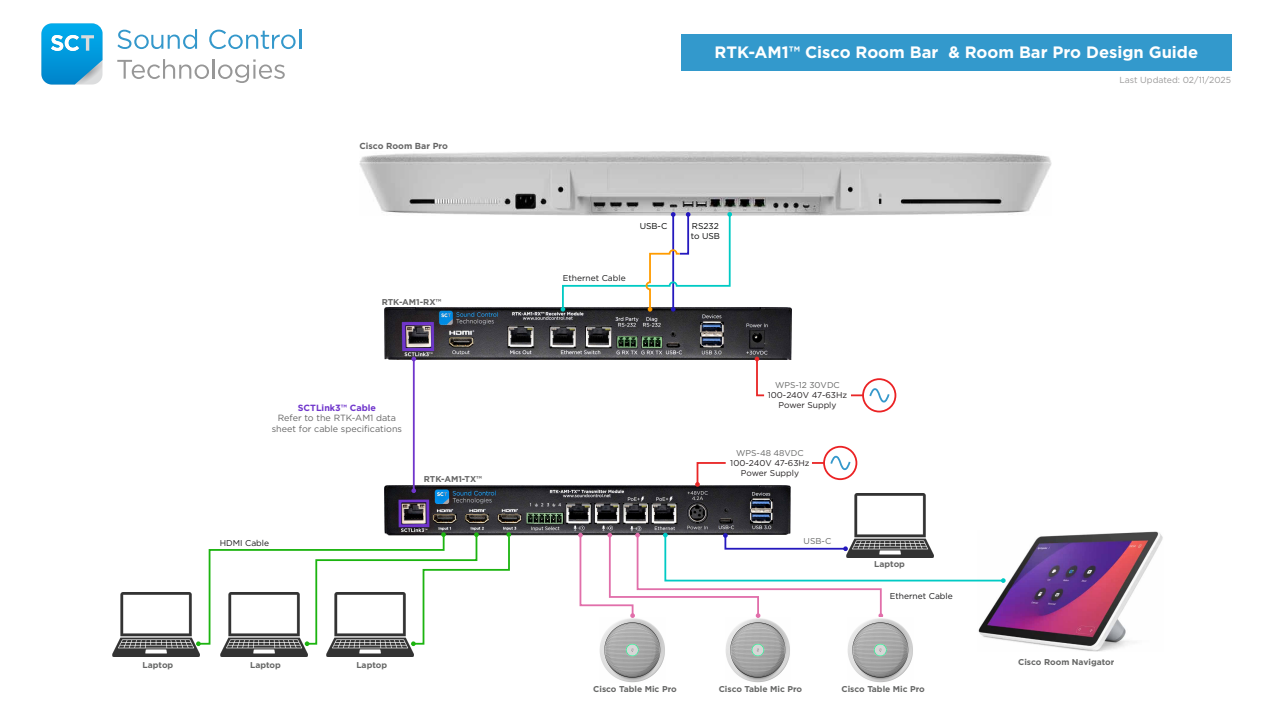
<style>
.page{position:relative;width:1276px;height:718px;background:#fff}
.page>*{position:absolute;margin:0;border:0;box-sizing:border-box;transform-origin:0 0}
.t1{font:700 16.5px "Gotham";color:#fff}
.t2{font:9px/10.8px "Gotham HTF";color:#666;text-align:center}
.t3{font:700 9px "Gotham";color:#7036cc}
.t4{font:8.77px "Gotham";color:#9a9999}
.t5{font:700 8.77px "Gotham";color:#666}
.t6{font:700 8.48px "Gotham";color:#666766}
.t7{font:8.48px/10.1px "Gotham";color:#231f20;text-align:center}
.t8{font:8.48px "Gotham";color:#171718}
.t9{font:8.48px "Gotham";color:#666766}
.t10{font:700 8.48px "Gotham";color:#666}
.t11{font:8.48px/10.1px "Gotham";color:#030403}
</style>
<div class="page">
<img style="left:113px;top:592px;width:87px;height:64px">
<img style="left:220px;top:646px;width:87px;height:10px">
<img style="left:327px;top:646px;width:86px;height:10px">
<img style="left:854px;top:493px;width:72px;height:39px">
<img style="left:359px;top:152px;width:692px;height:63px">
<img style="left:978px;top:531px;width:185px;height:120px">
<img style="left:599px;top:618px;width:66px;height:65px">
<img style="left:725px;top:618px;width:65px;height:65px">
<img style="left:385px;top:308px;width:406px;height:51px">
<img style="left:384px;top:485px;width:406px;height:50px">
<svg style="left:117px;top:29px;width:80px;height:20px"></svg>
<svg style="left:209px;top:30px;width:86px;height:19px"></svg>
<hr style="left:299px;top:29px;width:2px;height:20px;background:#3498cb">
<svg style="left:117px;top:59px;width:92px;height:20px"></svg>
<hr style="left:212px;top:59px;width:3px;height:20px;background:#979797">
<svg style="left:218px;top:59px;width:67px;height:24px"></svg>
<svg style="left:41px;top:23px;width:61px;height:61px;background:#2da8de"></svg>
<svg style="left:196px;top:532px;width:315px;height:114px"></svg>
<svg style="left:578px;top:532px;width:427px;height:86px"></svg>
<svg style="left:411px;top:356px;width:5px;height:5px"></svg>
<svg style="left:411px;top:488px;width:5px;height:5px"></svg>
<div style="left:681px;top:34px;width:550px;height:37px;background:#39c"></div>
<div style="left:862px;top:378px;width:34px;height:34px;border:2px solid #eb2224;border-radius:50%"></div>
<svg style="left:851px;top:387px;width:39px;height:16px"></svg>
<div style="left:823px;top:446px;width:34px;height:34px;border:2px solid #eb2224;border-radius:50%"></div>
<svg style="left:812px;top:455px;width:39px;height:16px"></svg>
<svg style="left:695px;top:462px;width:32px;height:24px"></svg>
<svg style="left:754px;top:356px;width:12px;height:41px"></svg>
<img style="left:848px;top:617px;width:65px;height:66px">
<hr style="left:413px;top:359px;width:2px;height:131px;background:#7036cc">
<svg style="left:560px;top:212px;width:172px;height:99px"></svg>
<p class="t5" style="left:359px;top:140px;width:90px">Cisco Room Bar Pro</p>
<p class="t10" style="left:382px;top:296px;width:61px">RTK-AM1-RX™</p>
<p class="t3" style="left:298px;top:401px;width:80px">SCTLink3™ Cable</p>
<p class="t2" style="left:272px;top:412px;width:132px">Refer to the RTK-AM1 data sheet for cable specifications</p>
<p class="t10" style="left:424px;top:473px;width:60px">RTK-AM1-TX™</p>
<p class="t8" style="left:220px;top:537px;width:51px">HDMI Cable</p>
<p class="t6" style="left:143px;top:659px;width:32px">Laptop</p>
<p class="t6" style="left:250px;top:659px;width:32px">Laptop</p>
<p class="t6" style="left:356px;top:659px;width:32px">Laptop</p>
<h1 class="t1" style="left:714px;top:41px;width:485px">RTK-AM1™ Cisco Room Bar &amp; Room Bar Pro Design Guide</h1>
<p class="t11" style="left:639px;top:220px;width:29px">USB-C</p>
<p class="t8" style="left:563px;top:272px;width:64px">Ethernet Cable</p>
<p class="t11" style="left:691px;top:220px;width:31px">RS232 to USB</p>
<p class="t9" style="left:775px;top:379px;width:66px">WPS-12 30VDC</p>
<p class="t7" style="left:768px;top:389px;width:81px">100-240V 47-63Hz<br>Power Supply</p>
<p class="t9" style="left:736px;top:447px;width:69px">WPS-48 48VDC</p>
<p class="t7" style="left:730px;top:458px;width:81px">100-240V 47-63Hz<br>Power Supply</p>
<p class="t9" style="left:803px;top:535px;width:29px">USB-C</p>
<p class="t6" style="left:874px;top:558px;width:32px">Laptop</p>
<p class="t8" style="left:890px;top:590px;width:64px">Ethernet Cable</p>
<p class="t6" style="left:593px;top:682px;width:85px">Cisco Table Mic Pro</p>
<p class="t6" style="left:718px;top:682px;width:85px">Cisco Table Mic Pro</p>
<p class="t6" style="left:841px;top:682px;width:85px">Cisco Table Mic Pro</p>
<p class="t4" style="left:1119px;top:74px;width:113px">Last Updated: 02/11/2025</p>
<p class="t6" style="left:1018px;top:656px;width:98px">Cisco Room Navigator</p>
</div>
